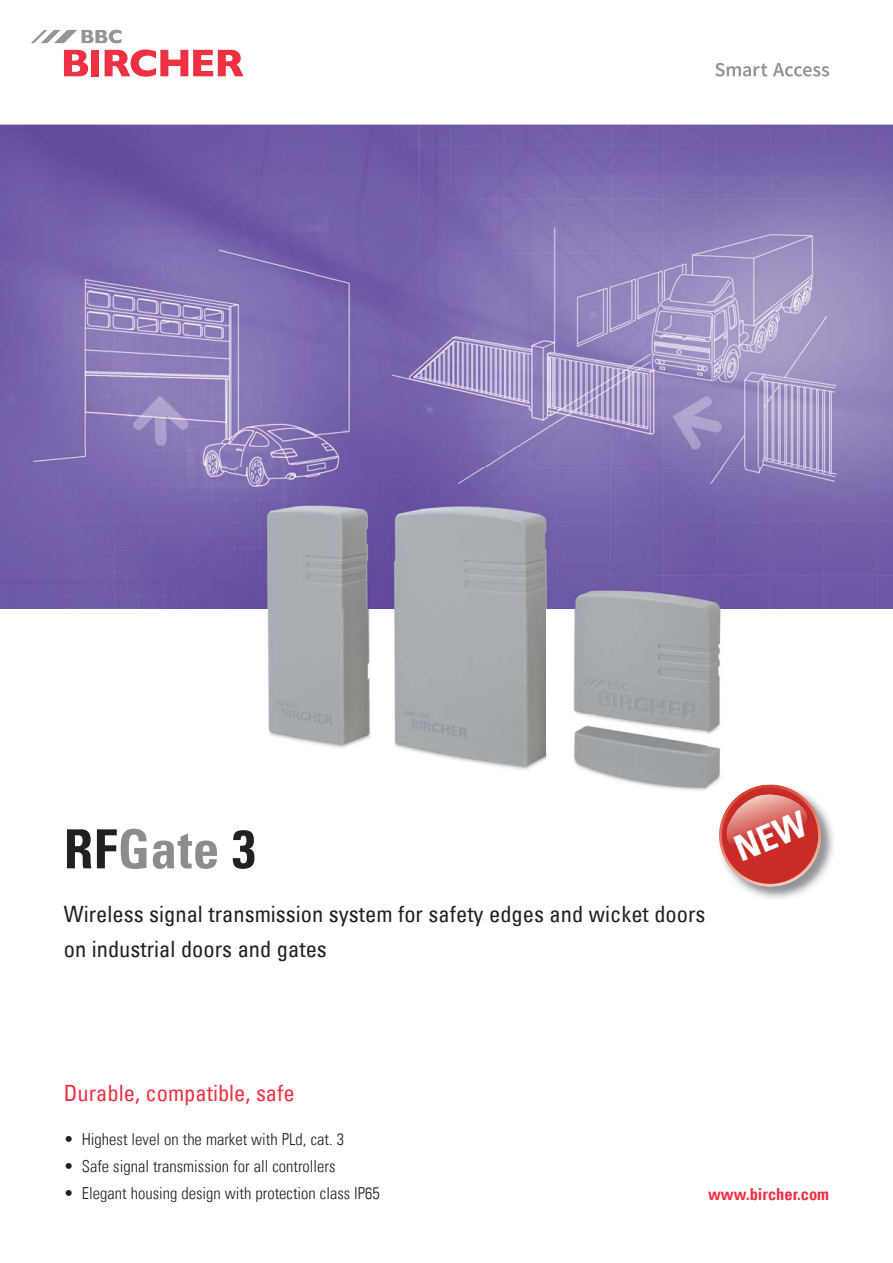
<style>
.page{position:relative;width:893px;height:1263px;background:#fff}
.page>*{position:absolute;margin:0;border:0;box-sizing:border-box;transform-origin:0 0}
.t1{font:54px "Univers Com 67 Bold Cond";letter-spacing:.01em;color:#8a8c8e}
.t2{font:condensed 22.5px/34.5px "Univers Com 57";color:#231f20}
.t3{font:condensed 22.5px "Univers Com 57";color:#ee3043}
.t4{font:16.5px "Univers Com 47 Light Cond";color:#231f20}
.t5{font:16.5px "Univers Com 67 Bold Cond";color:#ee3043}
.s1{color:#231f20}
</style>
<div class="page">
<img style="left:0;top:125px;width:631px;height:322px">
<img style="left:631px;top:125px;width:262px;height:376px">
<img style="left:0;top:447px;width:263px;height:162px">
<img style="left:263px;top:447px;width:369px;height:20px">
<img style="left:759px;top:501px;width:134px;height:108px">
<svg style="left:64px;top:50px;width:24px;height:26px"></svg>
<div style="left:91px;top:50px;width:8px;height:26px;background:#ee3043"></div>
<svg style="left:105px;top:49px;width:138px;height:28px"></svg>
<svg style="left:31px;top:30px;width:91px;height:13px"></svg>
<svg style="left:715px;top:63px;width:52px;height:14px"></svg>
<svg style="left:773px;top:63px;width:56px;height:14px"></svg>
<img style="left:228px;top:467px;width:531px;height:324px">
<img style="left:753px;top:817px;width:81px;height:82px">
<svg style="left:713px;top:778px;width:114px;height:115px"></svg>
<h1 class="t1" style="left:64px;top:829px;width:193px"><span class="s1">RF</span>Gate <span class="s1">3</span></h1>
<h2 class="t2" style="left:64px;top:900px;width:643px">Wireless signal transmission system for safety edges and wicket doors on industrial doors and gates</h2>
<h2 class="t3" style="left:64px;top:1084px;width:232px">Durable, compatible, safe</h2>
<p class="t4" style="left:64px;top:1128px;width:282px">• Highest level on the market with PLd, cat. 3</p>
<p class="t4" style="left:64px;top:1155px;width:273px">• Safe signal transmission for all controllers</p>
<p class="t4" style="left:64px;top:1182px;width:318px">• Elegant housing design with protection class IP65</p>
<p class="t5" style="left:708px;top:1188px;width:123px">www.bircher.com</p>
</div>
